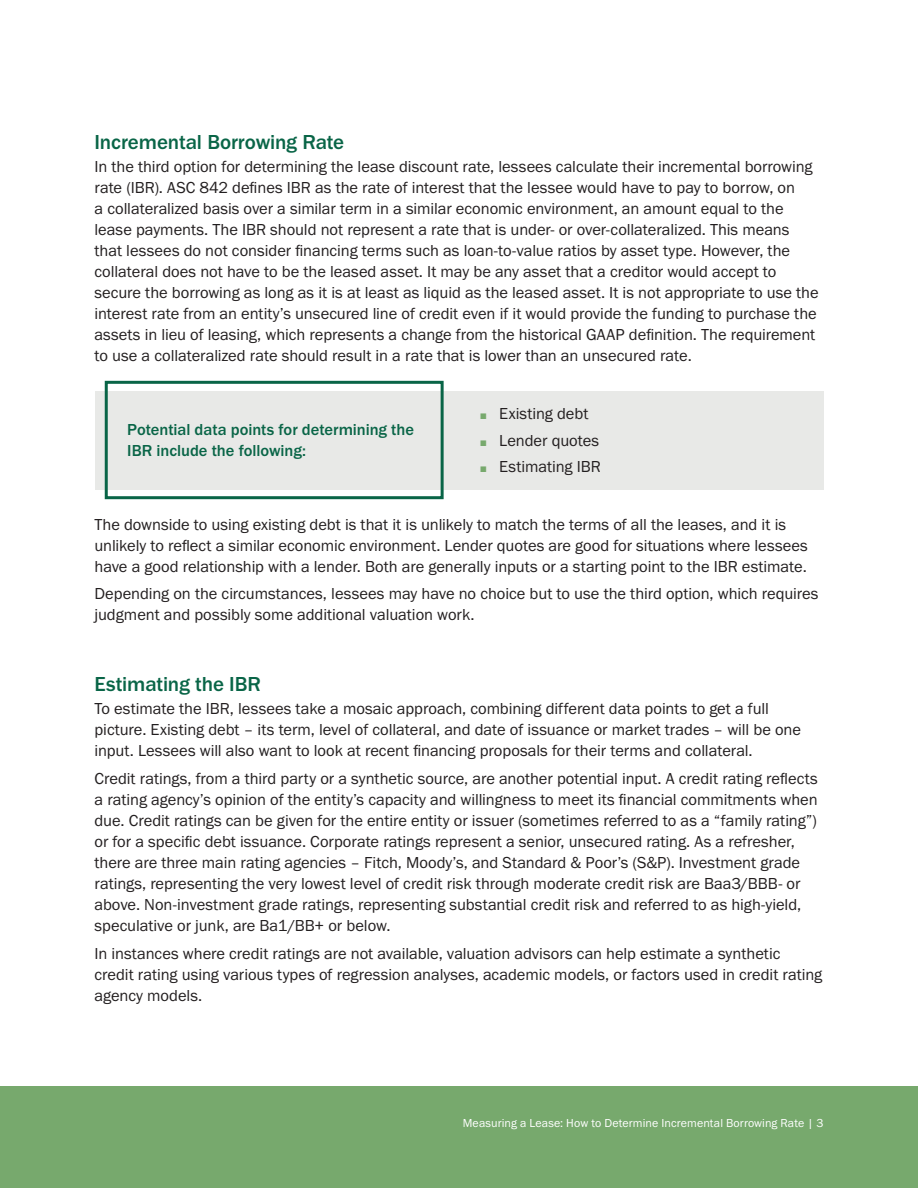
<style>
.page{position:relative;width:918px;height:1188px;background:#fff}
.page>*{position:absolute;margin:0;border:0;box-sizing:border-box;transform-origin:0 0}
.Sub_-_Head{font:500 21px "Franklin Gothic URW";letter-spacing:-.005em;color:#096547}
.Body_Copy{font:16.5px/21px "Franklin Gothic URW Boo";letter-spacing:-.005em;color:#231f20}
.Body_Copy-2{font:500 16.5px/21px "Franklin Gothic URW";letter-spacing:-.005em;color:#096547}
.t1{font:12px "Franklin Gothic URW Boo";letter-spacing:.01em;color:#fff}
.s1{font-family:"Arial";font-size:12px;color:#77a96d}
</style>
<div class="page">
<div style="left:0;top:1086px;width:918px;height:102px;background:#77a96d"></div>
<div style="left:95px;top:391px;width:729px;height:98px;background:#e8e9e7"></div>
<div style="left:105px;top:381px;width:339px;height:118px;border:3px solid #096547"></div>
<p class="Sub_-_Head" style="left:94px;top:129px;width:251px">Incremental Borrowing Rate</p>
<p class="Body_Copy" style="left:94px;top:156px;width:726px">In the third option for determining the lease discount rate, lessees calculate their incremental borrowing rate (IBR). ASC 842 defines IBR as the rate of interest that the lessee would have to pay to borrow, on<br>a collateralized basis over a similar term in a similar economic environment, an amount equal to the lease payments. The IBR should not represent a rate that is under- or over-collateralized. This means that lessees do not consider financing terms such as loan-to-value ratios by asset type. However, the collateral does not have to be the leased asset. It may be any asset that a creditor would accept to secure the borrowing as long as it is at least as liquid as the leased asset. It is not appropriate to use the interest rate from an entity’s unsecured line of credit even if it would provide the funding to purchase the assets in lieu of leasing, which represents a change from the historical GAAP definition. The requirement to use a collateralized rate should result in a rate that is lower than an unsecured rate.</p>
<p class="Body_Copy-2" style="left:127px;top:419px;width:288px">Potential data points for determining the<br>IBR include the following:</p>
<p class="Body_Copy" style="left:480px;top:403px;width:110px"><span class="s1">■</span> Existing debt</p>
<p class="Body_Copy" style="left:480px;top:429px;width:121px"><span class="s1">■</span> Lender quotes</p>
<p class="Body_Copy" style="left:480px;top:455px;width:123px"><span class="s1">■</span> Estimating IBR</p>
<p class="Body_Copy" style="left:94px;top:513px;width:715px">The downside to using existing debt is that it is unlikely to match the terms of all the leases, and it is unlikely to reflect a similar economic environment. Lender quotes are good for situations where lessees have a good relationship with a lender. Both are generally inputs or a starting point to the IBR estimate.</p>
<p class="Body_Copy" style="left:94px;top:583px;width:726px">Depending on the circumstances, lessees may have no choice but to use the third option, which requires judgment and possibly some additional valuation work.</p>
<p class="Sub_-_Head" style="left:94px;top:671px;width:168px">Estimating the IBR</p>
<p class="Body_Copy" style="left:94px;top:698px;width:708px">To estimate the IBR, lessees take a mosaic approach, combining different data points to get a full picture. Existing debt – its term, level of collateral, and date of issuance or market trades – will be one input. Lessees will also want to look at recent financing proposals for their terms and collateral.</p>
<p class="Body_Copy" style="left:94px;top:768px;width:725px">Credit ratings, from a third party or a synthetic source, are another potential input. A credit rating reflects a rating agency’s opinion of the entity’s capacity and willingness to meet its financial commitments when due. Credit ratings can be given for the entire entity or issuer (sometimes referred to as a “family rating”) or for a specific debt issuance. Corporate ratings represent a senior, unsecured rating. As a refresher, there are three main rating agencies – Fitch, Moody’s, and Standard &amp; Poor’s (S&amp;P). Investment grade ratings, representing the very lowest level of credit risk through moderate credit risk are Baa3/BBB- or above. Non-investment grade ratings, representing substantial credit risk and referred to as high-yield, speculative or junk, are Ba1/BB+ or below.</p>
<p class="Body_Copy" style="left:94px;top:942px;width:729px">In instances where credit ratings are not available, valuation advisors can help estimate a synthetic credit rating using various types of regression analyses, academic models, or factors used in credit rating agency models.</p>
<p class="t1" style="left:463px;top:1115px;width:362px">Measuring a Lease: How to Determine Incremental Borrowing Rate | 3</p>
</div>
